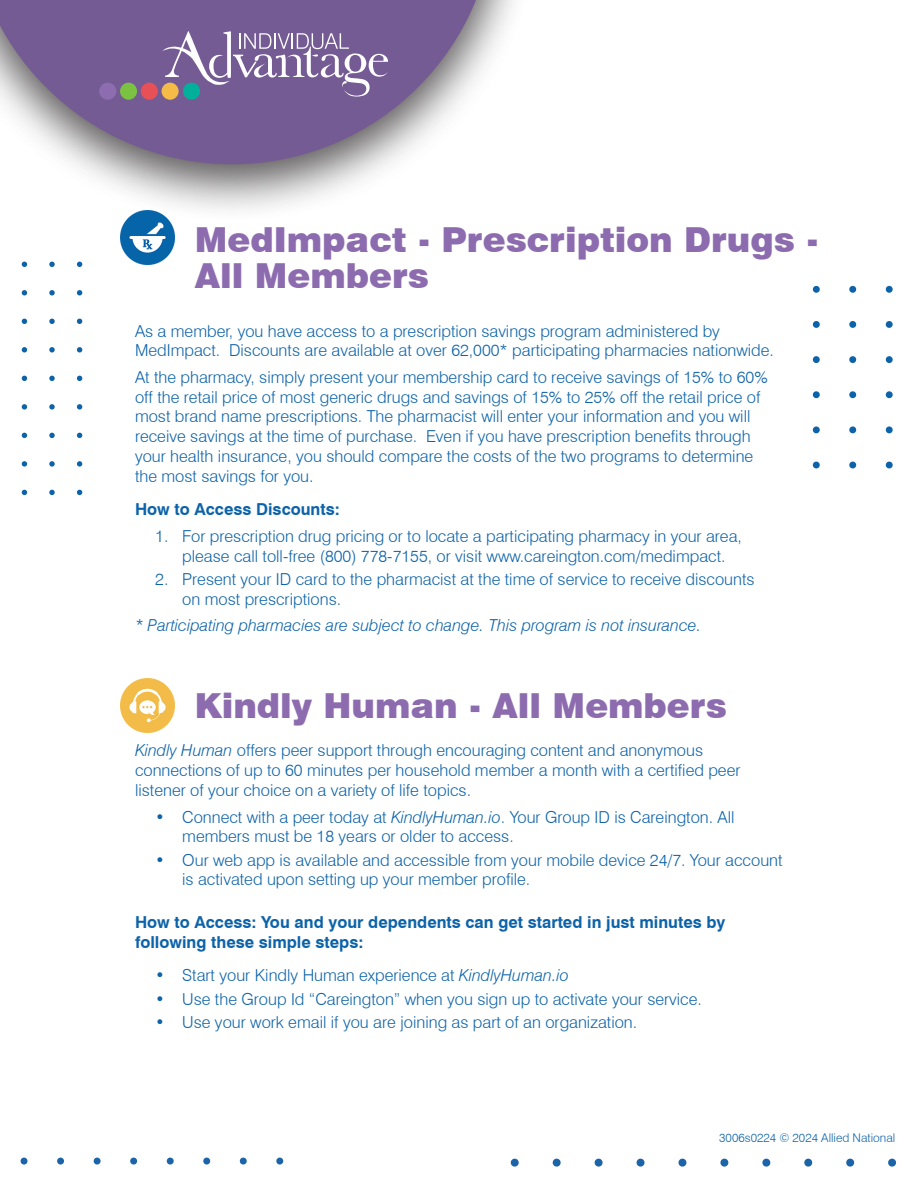
<style>
.page{position:relative;width:918px;height:1188px;background:#fff}
.page>*{position:absolute;margin:0;border:0;box-sizing:border-box;transform-origin:0 0}
.t1{font:900 34.5px/36px "Swiss 721 BT";color:#8c6caf}
.t2{font:300 16.5px/19.8px "Swiss 721 BT";color:#0d63a9}
.t3{font:700 16.5px/19.8px "Swiss 721 BT";color:#0d63a9}
.t4{font:italic 300 16.5px "Swiss 721 BT";color:#0d63a9}
.t5{font:300 12px "Swiss 721 BT";color:#0d63a9}
.s1{font-style:italic}
</style>
<div class="page">
<svg style="left:77px;top:490px;width:5px;height:5px"></svg>
<svg style="left:77px;top:461px;width:5px;height:6px"></svg>
<svg style="left:77px;top:433px;width:5px;height:5px"></svg>
<svg style="left:77px;top:404px;width:5px;height:6px"></svg>
<svg style="left:77px;top:376px;width:5px;height:5px"></svg>
<svg style="left:77px;top:347px;width:5px;height:6px"></svg>
<svg style="left:77px;top:319px;width:5px;height:5px"></svg>
<svg style="left:77px;top:290px;width:5px;height:5px"></svg>
<svg style="left:77px;top:262px;width:5px;height:5px"></svg>
<svg style="left:49px;top:490px;width:6px;height:5px"></svg>
<svg style="left:49px;top:461px;width:6px;height:6px"></svg>
<svg style="left:49px;top:433px;width:6px;height:5px"></svg>
<svg style="left:49px;top:404px;width:6px;height:6px"></svg>
<svg style="left:49px;top:376px;width:6px;height:5px"></svg>
<svg style="left:49px;top:347px;width:6px;height:5px"></svg>
<svg style="left:49px;top:319px;width:6px;height:5px"></svg>
<svg style="left:49px;top:290px;width:6px;height:5px"></svg>
<svg style="left:49px;top:262px;width:6px;height:5px"></svg>
<svg style="left:22px;top:490px;width:5px;height:5px"></svg>
<svg style="left:22px;top:461px;width:5px;height:6px"></svg>
<svg style="left:22px;top:433px;width:5px;height:5px"></svg>
<svg style="left:22px;top:404px;width:5px;height:6px"></svg>
<svg style="left:22px;top:376px;width:5px;height:5px"></svg>
<svg style="left:22px;top:347px;width:5px;height:5px"></svg>
<svg style="left:22px;top:319px;width:5px;height:5px"></svg>
<svg style="left:22px;top:290px;width:5px;height:5px"></svg>
<svg style="left:22px;top:262px;width:5px;height:5px"></svg>
<svg style="left:813px;top:286px;width:7px;height:7px"></svg>
<svg style="left:849px;top:286px;width:7px;height:7px"></svg>
<svg style="left:886px;top:286px;width:7px;height:7px"></svg>
<svg style="left:813px;top:321px;width:7px;height:7px"></svg>
<svg style="left:849px;top:321px;width:7px;height:7px"></svg>
<svg style="left:886px;top:321px;width:7px;height:7px"></svg>
<svg style="left:813px;top:356px;width:7px;height:7px"></svg>
<svg style="left:849px;top:356px;width:7px;height:7px"></svg>
<svg style="left:886px;top:356px;width:7px;height:7px"></svg>
<svg style="left:813px;top:391px;width:7px;height:7px"></svg>
<svg style="left:849px;top:391px;width:7px;height:7px"></svg>
<svg style="left:886px;top:391px;width:7px;height:7px"></svg>
<svg style="left:813px;top:426px;width:7px;height:7px"></svg>
<svg style="left:849px;top:426px;width:7px;height:7px"></svg>
<svg style="left:886px;top:426px;width:7px;height:7px"></svg>
<svg style="left:813px;top:462px;width:7px;height:6px"></svg>
<svg style="left:849px;top:462px;width:7px;height:6px"></svg>
<svg style="left:886px;top:462px;width:7px;height:6px"></svg>
<svg style="left:20px;top:1157px;width:263px;height:8px"></svg>
<svg style="left:511px;top:1158px;width:385px;height:9px"></svg>
<div style="left:0;top:0;width:540px;height:222px;background:#231f20;opacity:.75"></div>
<svg style="left:0;top:0;width:495px;height:164px;background:#9686a9"></svg>
<svg style="left:99px;top:31px;width:289px;height:69px;background:#88739f"></svg>
<img style="left:120px;top:211px;width:54px;height:54px">
<img style="left:120px;top:678px;width:54px;height:54px">
<p class="t1" style="left:195px;top:222px;width:625px">MedImpact - Prescription Drugs -<br>All Members</p>
<p class="t2" style="left:135px;top:321px;width:641px">As a member, you have access to a prescription savings program administered by<br>MedImpact. Discounts are available at over 62,000* participating pharmacies nationwide.</p>
<p class="t2" style="left:135px;top:367px;width:634px">At the pharmacy, simply present your membership card to receive savings of 15% to 60% off the retail price of most generic drugs and savings of 15% to 25% off the retail price of most brand name prescriptions. The pharmacist will enter your information and you will receive savings at the time of purchase. Even if you have prescription benefits through your health insurance, you should compare the costs of the two programs to determine the most savings for you.</p>
<p class="t3" style="left:135px;top:499px;width:206px">How to Access Discounts:</p>
<p class="t2" style="left:182px;top:526px;width:561px;text-indent:-27px">1. For prescription drug pricing or to locate a participating pharmacy in your area, please call toll-free (800) 778-7155, or visit www.careington.com/medimpact.</p>
<p class="t2" style="left:182px;top:569px;width:574px;text-indent:-27px">2. Present your ID card to the pharmacist at the time of service to receive discounts on most prescriptions.</p>
<p class="t4" style="left:135px;top:615px;width:568px">* Participating pharmacies are subject to change. This program is not insurance.</p>
<p class="t1" style="left:195px;top:688px;width:533px">Kindly Human - All Members</p>
<p class="t2" style="left:135px;top:741px;width:607px"><span class="s1">Kindly Human</span> offers peer support through encouraging content and anonymous connections of up to 60 minutes per household member a month with a certified peer listener of your choice on a variety of life topics.</p>
<p class="t2" style="left:182px;top:807px;width:554px;text-indent:-27px">• Connect with a peer today at <span class="s1">KindlyHuman.io</span>. Your Group ID is Careington. All members must be 18 years or older to access.</p>
<p class="t2" style="left:182px;top:850px;width:602px;text-indent:-27px">• Our web app is available and accessible from your mobile device 24/7. Your account is activated upon setting up your member profile.</p>
<p class="t3" style="left:135px;top:912px;width:592px">How to Access: You and your dependents can get started in just minutes by following these simple steps:</p>
<p class="t2" style="left:155px;top:966px;width:415px">• Start your Kindly Human experience at <span class="s1">KindlyHuman.io</span></p>
<p class="t2" style="left:155px;top:989px;width:548px">• Use the Group Id “Careington” when you sign up to activate your service.</p>
<p class="t2" style="left:155px;top:1012px;width:483px">• Use your work email if you are joining as part of an organization.</p>
<p class="t5" style="left:719px;top:1130px;width:178px">3006s0224 © 2024 Allied National</p>
</div>
